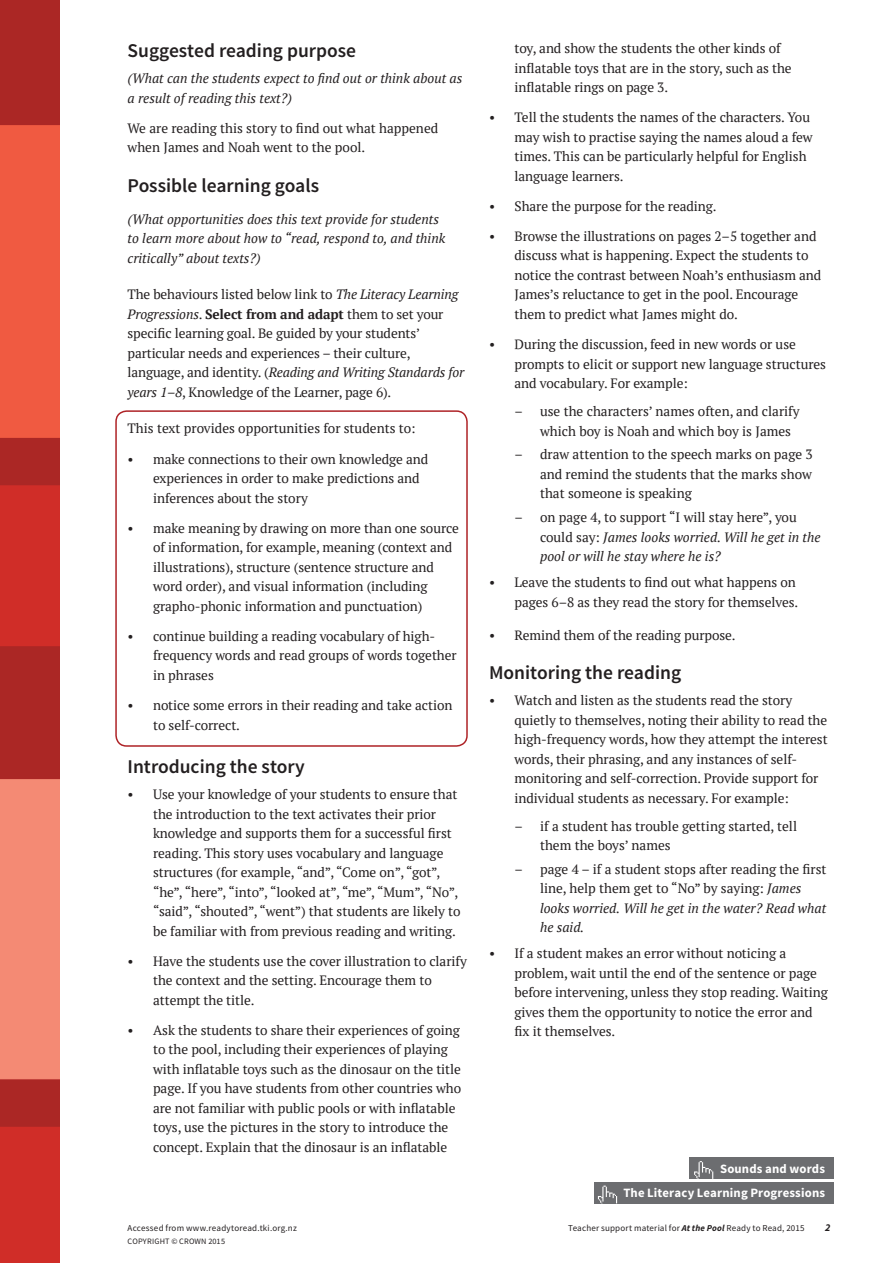
<style>
.page{position:relative;width:893px;height:1263px;background:#fff}
.page>*{position:absolute;margin:0;border:0;box-sizing:border-box;transform-origin:0 0}
.MS__Sub_Heading_in{font:600 19.5px "Source Sans Pro";color:#231f20}
.TS__Body{font:13.5px/19.5px "PT Serif";letter-spacing:-.005em;color:#231f20}
.TS__Body-2{font:italic 13.5px/19.5px "PT Serif";color:#231f20}
.JUN-2014_link{font:700 12.75px "Source Sans Pro";letter-spacing:.01em;color:#fff}
.t1{font:italic 700 10.5px "Source Sans Pro";color:#231f20}
.t2{font:9px "Source Sans Pro";letter-spacing:.02em;color:#231f20}
.t3{font:8.25px "Source Sans Pro";letter-spacing:.02em;color:#231f20}
.s1{font-style:italic}
.s2{font-weight:700}
.s3{font-style:normal}
.s4{font-weight:700;font-style:italic}
</style>
<div class="page">
<div style="left:115px;top:410px;width:353px;height:337px;border:2px solid #ae2226;border-radius:11px"></div>
<img style="left:0;top:0;width:60px;height:1263px">
<div style="left:594px;top:1182px;width:240px;height:21px;background:#6c6d70"></div>
<svg style="left:598px;top:1185px;width:19px;height:18px"></svg>
<div style="left:689px;top:1158px;width:145px;height:21px;background:#6c6d70"></div>
<svg style="left:694px;top:1161px;width:19px;height:18px"></svg>
<p class="MS__Sub_Heading_in" style="left:128px;top:38px;width:230px">Suggested reading purpose</p>
<p class="TS__Body-2" style="left:128px;top:68px;width:336px">(What can the students expect to find out or think about as a result of reading this text?)</p>
<p class="TS__Body" style="left:128px;top:118px;width:312px">We are reading this story to find out what happened when James and Noah went to the pool.</p>
<p class="MS__Sub_Heading_in" style="left:128px;top:173px;width:193px">Possible learning goals</p>
<p class="TS__Body-2" style="left:128px;top:209px;width:319px">(What opportunities does this text provide for students to learn more about how to “read, respond to, and think critically” about texts?)</p>
<p class="TS__Body" style="left:128px;top:285px;width:338px">The behaviours listed below link to <span class="s1">The Literacy Learning Progressions</span>. <span class="s2">Select from and adapt</span> them to set your specific learning goal. Be guided by your students’ particular needs and experiences – their culture, language, and identity. (<span class="s1">Reading and Writing Standards for years 1–8</span>, Knowledge of the Learner, page 6).</p>
<p class="TS__Body" style="left:128px;top:419px;width:290px">This text provides opportunities for students to:</p>
<p class="TS__Body" style="left:153px;top:449px;width:277px;text-indent:-26px">• make connections to their own knowledge and experiences in order to make predictions and inferences about the story</p>
<p class="TS__Body" style="left:153px;top:518px;width:307px;text-indent:-26px">• make meaning by drawing on more than one source of information, for example, meaning (context and illustrations), structure (sentence structure and word order), and visual information (including grapho-phonic information and punctuation)</p>
<p class="TS__Body" style="left:153px;top:626px;width:305px;text-indent:-26px">• continue building a reading vocabulary of high&shy;frequency words and read groups of words together in phrases</p>
<p class="TS__Body" style="left:153px;top:695px;width:301px;text-indent:-26px">• notice some errors in their reading and take action to self-correct.</p>
<p class="MS__Sub_Heading_in" style="left:128px;top:754px;width:179px">Introducing the story</p>
<p class="TS__Body" style="left:153px;top:784px;width:309px;text-indent:-26px">• Use your knowledge of your students to ensure that the introduction to the text activates their prior knowledge and supports them for a successful first reading. This story uses vocabulary and language structures (for example, “and”, “Come on”, “got”, “he”, “here”, “into”, “looked at”, “me”, “Mum”, “No”, “said”, “shouted”, “went”) that students are likely to be familiar with from previous reading and writing.</p>
<p class="TS__Body" style="left:153px;top:951px;width:315px;text-indent:-26px">• Have the students use the cover illustration to clarify the context and the setting. Encourage them to attempt the title.</p>
<p class="TS__Body" style="left:153px;top:1020px;width:310px;text-indent:-26px">• Ask the students to share their experiences of going to the pool, including their experiences of playing with inflatable toys such as the dinosaur on the title page. If you have students from other countries who are not familiar with public pools or with inflatable toys, use the pictures in the story to introduce the concept. Explain that the dinosaur is an inflatable</p>
<p class="TS__Body" style="left:514px;top:38px;width:279px">toy, and show the students the other kinds of inflatable toys that are in the story, such as the inflatable rings on page 3.</p>
<p class="TS__Body" style="left:514px;top:107px;width:300px;text-indent:-26px">• Tell the students the names of the characters. You may wish to practise saying the names aloud a few times. This can be particularly helpful for English language learners.</p>
<p class="TS__Body" style="left:489px;top:196px;width:229px">• Share the purpose for the reading.</p>
<p class="TS__Body" style="left:514px;top:226px;width:308px;text-indent:-26px">• Browse the illustrations on pages 2–5 together and discuss what is happening. Expect the students to notice the contrast between Noah’s enthusiasm and James’s reluctance to get in the pool. Encourage them to predict what James might do.</p>
<p class="TS__Body" style="left:514px;top:334px;width:313px;text-indent:-26px">• During the discussion, feed in new words or use prompts to elicit or support new language structures and vocabulary. For example:</p>
<p class="TS__Body" style="left:540px;top:401px;width:261px;text-indent:-26px">– use the characters’ names often, and clarify which boy is Noah and which boy is James</p>
<p class="TS__Body" style="left:540px;top:445px;width:274px;text-align:justify;text-indent:-26px">– draw attention to the speech marks on page 3 and remind the students that the marks show that someone is speaking</p>
<p class="TS__Body-2" style="left:540px;top:507px;width:282px;text-indent:-26px"><span class="s3">– on page 4, to support “I will stay here”, you could say:</span> James looks worried. Will he get in the pool or will he stay where he is?</p>
<p class="TS__Body" style="left:489px;top:572px;width:311px;text-align:right">• Leave the students to find out what happens on pages 6–8 as they read the story for themselves.</p>
<p class="TS__Body" style="left:489px;top:625px;width:248px">• Remind them of the reading purpose.</p>
<p class="MS__Sub_Heading_in" style="left:489px;top:660px;width:194px">Monitoring the reading</p>
<p class="TS__Body" style="left:514px;top:690px;width:315px;text-indent:-26px">• Watch and listen as the students read the story quietly to themselves, noting their ability to read the high-frequency words, how they attempt the interest words, their phrasing, and any instances of self&shy;monitoring and self-correction. Provide support for individual students as necessary. For example:</p>
<p class="TS__Body" style="left:540px;top:816px;width:259px;text-indent:-26px">– if a student has trouble getting started, tell them the boys’ names</p>
<p class="TS__Body" style="left:540px;top:859px;width:288px;text-indent:-26px">– page 4 – if a student stops after reading the first line, help them get to “No” by saying: <span class="s1">James looks worried. Will he get in the water? Read what he said.</span></p>
<p class="TS__Body" style="left:514px;top:943px;width:315px;text-indent:-26px">• If a student makes an error without noticing a problem, wait until the end of the sentence or page before intervening, unless they stop reading. Waiting gives them the opportunity to notice the error and fix it themselves.</p>
<p class="JUN-2014_link" style="left:720px;top:1160px;width:107px">Sounds and words</p>
<p class="JUN-2014_link" style="left:623px;top:1184px;width:203px">The Literacy Learning Progressions</p>
<p class="t2" style="left:128px;top:1222px;width:171px">Accessed from www.readytoread.tki.org.nz</p>
<p class="t2" style="left:568px;top:1222px;width:238px">Teacher support material for <span class="s4">At the Pool</span> Ready to Read, 2015</p>
<p class="t1" style="left:825px;top:1221px;width:7px">2</p>
<p class="t3" style="left:128px;top:1236px;width:99px">COPYRIGHT © CROWN 2015</p>
</div>
